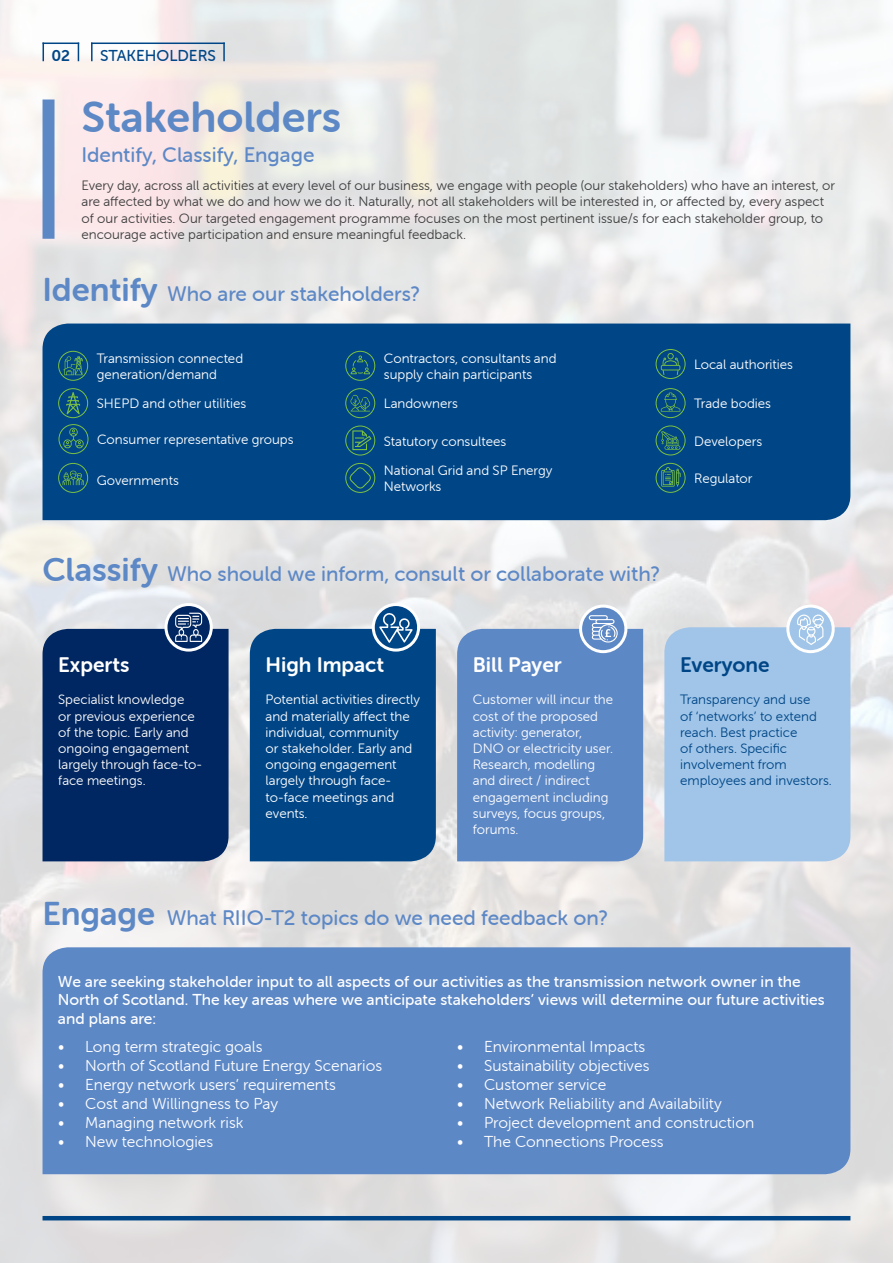
<style>
.page{position:relative;width:893px;height:1263px;background:#fff}
.page>*{position:absolute;margin:0;border:0;box-sizing:border-box;transform-origin:0 0}
.t1{font:43.5px "Museo Sans Rounded 700";color:#5d88c6}
.t2{font:33px "Museo Sans Rounded 700";color:#5d88c6}
.t3{font:21px "Museo Sans Rounded 500";color:#5d88c6}
.t4{font:21px "Museo Sans Rounded 700";color:#fff}
.t5{font:21px "Museo Sans Rounded 700";color:#004687}
.t6{font:15.75px "Museo Sans Rounded 300";color:#fff}
.t7{font:15.75px/18.9px "Museo Sans Rounded 500";color:#fff}
.t8{font:15.75px "Museo Sans Rounded 500";color:#004687}
.t9{font:15.75px "Museo Sans Rounded 700";color:#004687}
.t10{font:13.5px/16.2px "Museo Sans Rounded 300";color:#fff}
.t11{font:13.5px/16.2px "Museo Sans Rounded 300";color:#3e3e3f}
.t12{font:13.5px/16.2px "Museo Sans Rounded 300";color:#004687}
</style>
<div class="page">
<img style="left:0;top:0;width:893px;height:1263px">
<div style="left:43px;top:947px;width:807px;height:227px;background:#5d88c6"></div>
<div style="left:43px;top:99px;width:12px;height:140px;background:#5d88c6"></div>
<hr style="left:43px;top:1216px;width:807px;height:4px;background:#004687">
<svg style="left:43px;top:44px;width:1px;height:17px"></svg>
<hr style="left:43px;top:43px;width:36px;height:1px;background:#004687">
<svg style="left:78px;top:44px;width:1px;height:17px"></svg>
<svg style="left:91px;top:44px;width:2px;height:17px"></svg>
<hr style="left:91px;top:43px;width:134px;height:1px;background:#004687">
<svg style="left:223px;top:44px;width:2px;height:17px"></svg>
<svg style="left:372px;top:603px;width:48px;height:49px"></svg>
<svg style="left:164px;top:603px;width:49px;height:49px"></svg>
<svg style="left:579px;top:605px;width:48px;height:48px"></svg>
<svg style="left:786px;top:605px;width:49px;height:48px"></svg>
<svg style="left:457px;top:615px;width:186px;height:246px"></svg>
<div style="left:664px;top:614px;width:186px;height:247px;background:#a0c5e8"></div>
<svg style="left:250px;top:612px;width:186px;height:249px"></svg>
<svg style="left:43px;top:613px;width:186px;height:248px"></svg>
<div style="left:43px;top:324px;width:807px;height:196px;background:#004687"></div>
<div style="left:58px;top:351px;width:30px;height:30px;border:1px solid #7bc142;border-radius:50%"></div>
<div style="left:58px;top:463px;width:30px;height:30px;border:1px solid #7bc142;border-radius:50%"></div>
<div style="left:58px;top:388px;width:30px;height:30px;border:1px solid #7bc142;border-radius:50%"></div>
<div style="left:656px;top:349px;width:29px;height:30px;border:1px solid #7bc142;border-radius:50%"></div>
<svg style="left:63px;top:356px;width:20px;height:19px"></svg>
<svg style="left:66px;top:392px;width:14px;height:22px"></svg>
<svg style="left:661px;top:354px;width:19px;height:21px"></svg>
<svg style="left:63px;top:471px;width:21px;height:14px"></svg>
<div style="left:345px;top:351px;width:30px;height:30px;border:1px solid #7bc142;border-radius:50%"></div>
<div style="left:345px;top:463px;width:30px;height:30px;border:1px solid #7bc142;border-radius:50%"></div>
<div style="left:345px;top:388px;width:30px;height:30px;border:1px solid #7bc142;border-radius:50%"></div>
<div style="left:345px;top:426px;width:30px;height:29px;border:1px solid #7bc142;border-radius:50%"></div>
<svg style="left:350px;top:355px;width:20px;height:19px"></svg>
<svg style="left:348px;top:466px;width:24px;height:24px"></svg>
<svg style="left:352px;top:430px;width:19px;height:20px"></svg>
<div style="left:59px;top:424px;width:29px;height:30px;border:1px solid #7bc142;border-radius:50%"></div>
<svg style="left:63px;top:428px;width:21px;height:21px"></svg>
<div style="left:656px;top:388px;width:29px;height:30px;border:1px solid #7bc142;border-radius:50%"></div>
<svg style="left:661px;top:392px;width:19px;height:20px"></svg>
<div style="left:656px;top:426px;width:29px;height:29px;border:1px solid #7bc142;border-radius:50%"></div>
<svg style="left:661px;top:431px;width:19px;height:19px"></svg>
<div style="left:656px;top:463px;width:29px;height:30px;border:1px solid #7bc142;border-radius:50%"></div>
<svg style="left:661px;top:467px;width:20px;height:20px"></svg>
<svg style="left:350px;top:394px;width:21px;height:17px"></svg>
<p class="t9" style="left:51px;top:47px;width:20px">02</p>
<p class="t8" style="left:100px;top:47px;width:117px">STAKEHOLDERS</p>
<p class="t1" style="left:81px;top:93px;width:261px">Stakeholders</p>
<p class="t3" style="left:81px;top:143px;width:234px">Identify, Classify, Engage</p>
<p class="t11" style="left:81px;top:178px;width:755px">Every day, across all activities at every level of our business, we engage with people (our stakeholders) who have an interest, or are affected by what we do and how we do it. Naturally, not all stakeholders will be interested in, or affected by, every aspect of our activities. Our targeted engagement programme focuses on the most pertinent issue/s for each stakeholder group, to encourage active participation and ensure meaningful feedback.</p>
<p class="t2" style="left:43px;top:272px;width:117px">Identify</p>
<p class="t3" style="left:167px;top:283px;width:254px">Who are our stakeholders?</p>
<p class="t10" style="left:97px;top:350px;width:148px">Transmission connected generation/demand</p>
<p class="t10" style="left:97px;top:396px;width:151px">SHEPD and other utilities</p>
<p class="t10" style="left:97px;top:431px;width:198px">Consumer representative groups</p>
<p class="t10" style="left:97px;top:473px;width:84px">Governments</p>
<p class="t10" style="left:384px;top:350px;width:174px">Contractors, consultants and supply chain participants</p>
<p class="t10" style="left:384px;top:396px;width:75px">Landowners</p>
<p class="t10" style="left:384px;top:433px;width:124px">Statutory consultees</p>
<p class="t10" style="left:384px;top:462px;width:170px">National Grid and SP Energy<br>Networks</p>
<p class="t2" style="left:43px;top:551px;width:117px">Classify</p>
<p class="t3" style="left:167px;top:562px;width:494px">Who should we inform, consult or collaborate with?</p>
<p class="t10" style="left:694px;top:356px;width:100px">Local authorities</p>
<p class="t10" style="left:694px;top:396px;width:78px">Trade bodies</p>
<p class="t10" style="left:694px;top:433px;width:70px">Developers</p>
<p class="t10" style="left:694px;top:470px;width:60px">Regulator</p>
<p class="t4" style="left:58px;top:653px;width:73px">Experts</p>
<p class="t10" style="left:58px;top:692px;width:145px">Specialist knowledge<br>or previous experience of the topic. Early and ongoing engagement largely through face-to&shy;face meetings.</p>
<p class="t4" style="left:266px;top:653px;width:120px">High Impact</p>
<p class="t10" style="left:266px;top:692px;width:156px">Potential activities directly and materially affect the individual, community<br>or stakeholder. Early and ongoing engagement largely through face&shy;to-face meetings and events.</p>
<p class="t4" style="left:473px;top:653px;width:90px">Bill Payer</p>
<p class="t10" style="left:473px;top:692px;width:142px">Customer will incur the cost of the proposed activity: generator,<br>DNO or electricity user.<br>Research, modelling and direct / indirect engagement including surveys, focus groups, forums.</p>
<p class="t2" style="left:43px;top:895px;width:114px">Engage</p>
<p class="t3" style="left:167px;top:906px;width:443px">What RIIO-T2 topics do we need feedback on?</p>
<p class="t5" style="left:680px;top:653px;width:91px">Everyone</p>
<p class="t12" style="left:680px;top:692px;width:153px">Transparency and use<br>of ‘networks’ to extend reach. Best practice<br>of others. Specific involvement from employees and investors.</p>
<p class="t7" style="left:58px;top:972px;width:768px">We are seeking stakeholder input to all aspects of our activities as the transmission network owner in the<br>North of Scotland. The key areas where we anticipate stakeholders’ views will determine our future activities and plans are:</p>
<p class="t6" style="left:58px;top:1038px;width:206px">• Long term strategic goals</p>
<p class="t6" style="left:58px;top:1057px;width:325px">• North of Scotland Future Energy Scenarios</p>
<p class="t6" style="left:58px;top:1076px;width:279px">• Energy network users’ requirements</p>
<p class="t6" style="left:58px;top:1095px;width:221px">• Cost and Willingness to Pay</p>
<p class="t6" style="left:58px;top:1114px;width:187px">• Managing network risk</p>
<p class="t6" style="left:58px;top:1133px;width:157px">• New technologies</p>
<p class="t6" style="left:457px;top:1038px;width:190px">• Environmental Impacts</p>
<p class="t6" style="left:457px;top:1057px;width:194px">• Sustainability objectives</p>
<p class="t6" style="left:457px;top:1076px;width:151px">• Customer service</p>
<p class="t6" style="left:457px;top:1095px;width:266px">• Network Reliability and Availability</p>
<p class="t6" style="left:457px;top:1114px;width:299px">• Project development and construction</p>
<p class="t6" style="left:457px;top:1133px;width:208px">• The Connections Process</p>
</div>
